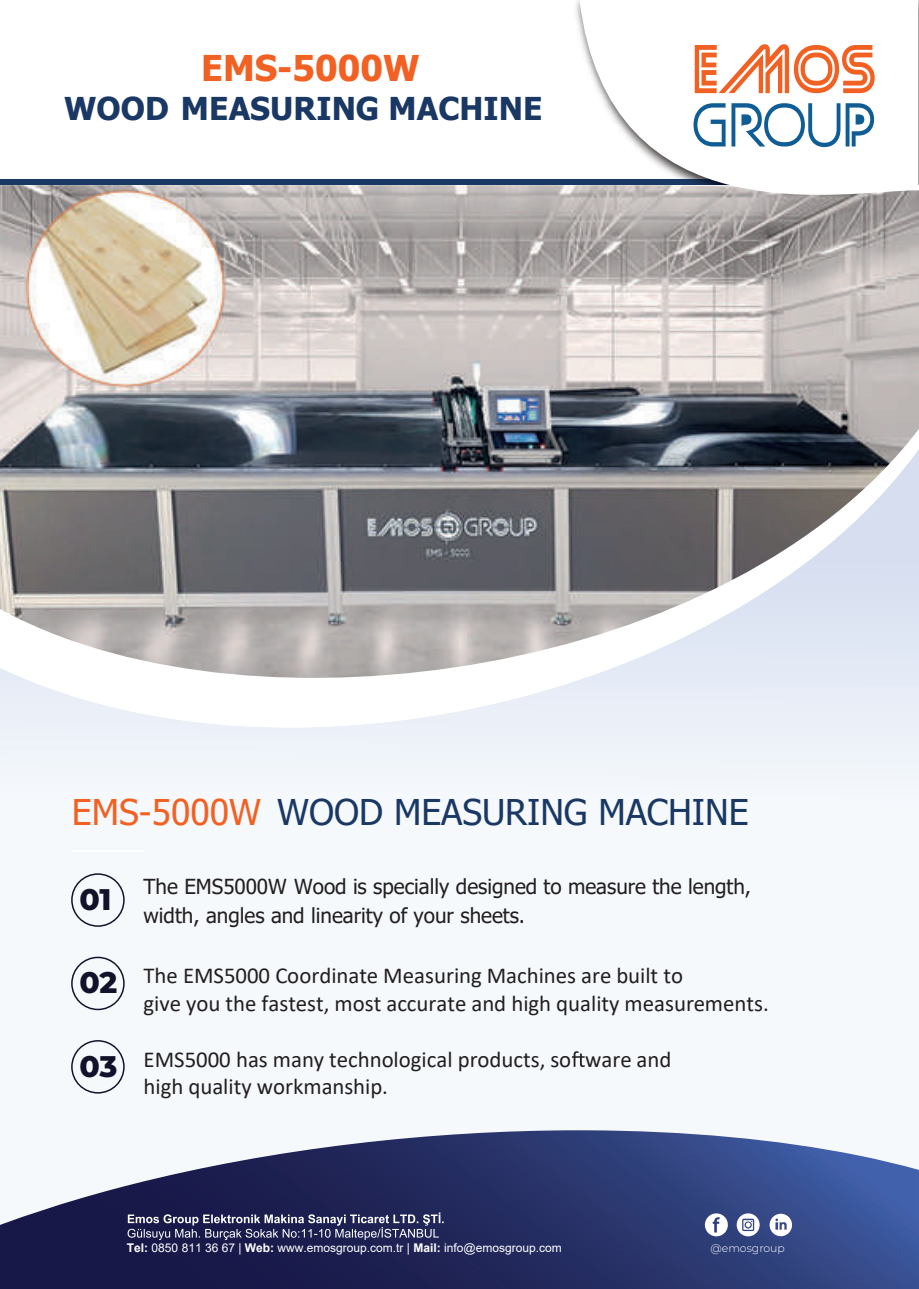
<style>
.page{position:relative;width:919px;height:1289px;background:#fff}
.page>*{position:absolute;margin:0;border:0;box-sizing:border-box;transform-origin:0 0}
.t1{font:35.4px "Tahoma";color:#1a3864}
.t2{font:700 35.4px "Tahoma";color:#f16123}
.t3{font:700 31.5px "Tahoma";color:#1a3864}
.t4{font:800 29.85px "Montserrat";color:#12132b}
.t5{font:22.8px/27.3px "Calibri";color:#231f20}
.t6{font:20.7px/29px "Tahoma";color:#231f20}
.t7{font:12px "Arial";color:#fff}
.t8{font:300 10.95px "Montserrat";color:#fff}
.s1{color:#f16123}
.s2{font-weight:700}
</style>
<div class="page">
<div style="left:0;top:179px;width:918px;height:618px;background:#f2f5fa"></div>
<img style="left:0;top:1130px;width:918px;height:158px">
<svg style="left:71px;top:873px;width:54px;height:53px"></svg>
<svg style="left:71px;top:956px;width:54px;height:54px"></svg>
<svg style="left:71px;top:1040px;width:54px;height:53px"></svg>
<div style="left:0;top:180px;width:735px;height:5px;background:#1a3864"></div>
<svg style="left:571px;top:1051px;width:13px;height:15px"></svg>
<svg style="left:704px;top:1213px;width:23px;height:23px"></svg>
<svg style="left:736px;top:1213px;width:23px;height:23px"></svg>
<svg style="left:769px;top:1213px;width:23px;height:23px"></svg>
<svg style="left:127px;top:1212px;width:316px;height:27px;background:#4c4e74"></svg>
<img style="left:0;top:185px;width:918px;height:557px">
<svg style="left:579px;top:0;width:339px;height:242px"></svg>
<svg style="left:693px;top:103px;width:32px;height:43px"></svg>
<svg style="left:731px;top:103px;width:143px;height:44px"></svg>
<svg style="left:694px;top:44px;width:180px;height:49px"></svg>
<h1 class="t2" style="left:201px;top:54px;width:220px">EMS-5000W</h1>
<h2 class="t3" style="left:64px;top:96px;width:479px">WOOD MEASURING MACHINE</h2>
<h1 class="t1" style="left:72px;top:798px;width:678px"><span class="s1">EMS-5000W</span> WOOD MEASURING MACHINE</h1>
<h3 class="t4" style="left:79px;top:882px;width:34px">01</h3>
<h3 class="t4" style="left:79px;top:965px;width:40px">02</h3>
<h3 class="t4" style="left:79px;top:1049px;width:40px">03</h3>
<p class="t6" style="left:143px;top:873px;width:609px">The EMS5000W Wood is specially designed to measure the length, width, angles and linearity of your sheets.</p>
<p class="t5" style="left:143px;top:963px;width:627px">The EMS5000 Coordinate Measuring Machines are built to<br>give you the fastest, most accurate and high quality measurements.</p>
<p class="t5" style="left:143px;top:1047px;width:529px">EMS5000 has many technological products, so ware and high quality workmanship.</p>
<p class="t7" style="left:127px;top:1243px;width:436px"><span class="s2">Tel:</span> 0850 811 36 67 | <span class="s2">Web:</span> www.emosgroup.com.tr | <span class="s2">Mail:</span> info@emosgroup.com</p>
<p class="t8" style="left:710px;top:1243px;width:76px">@emosgroup</p>
</div>
